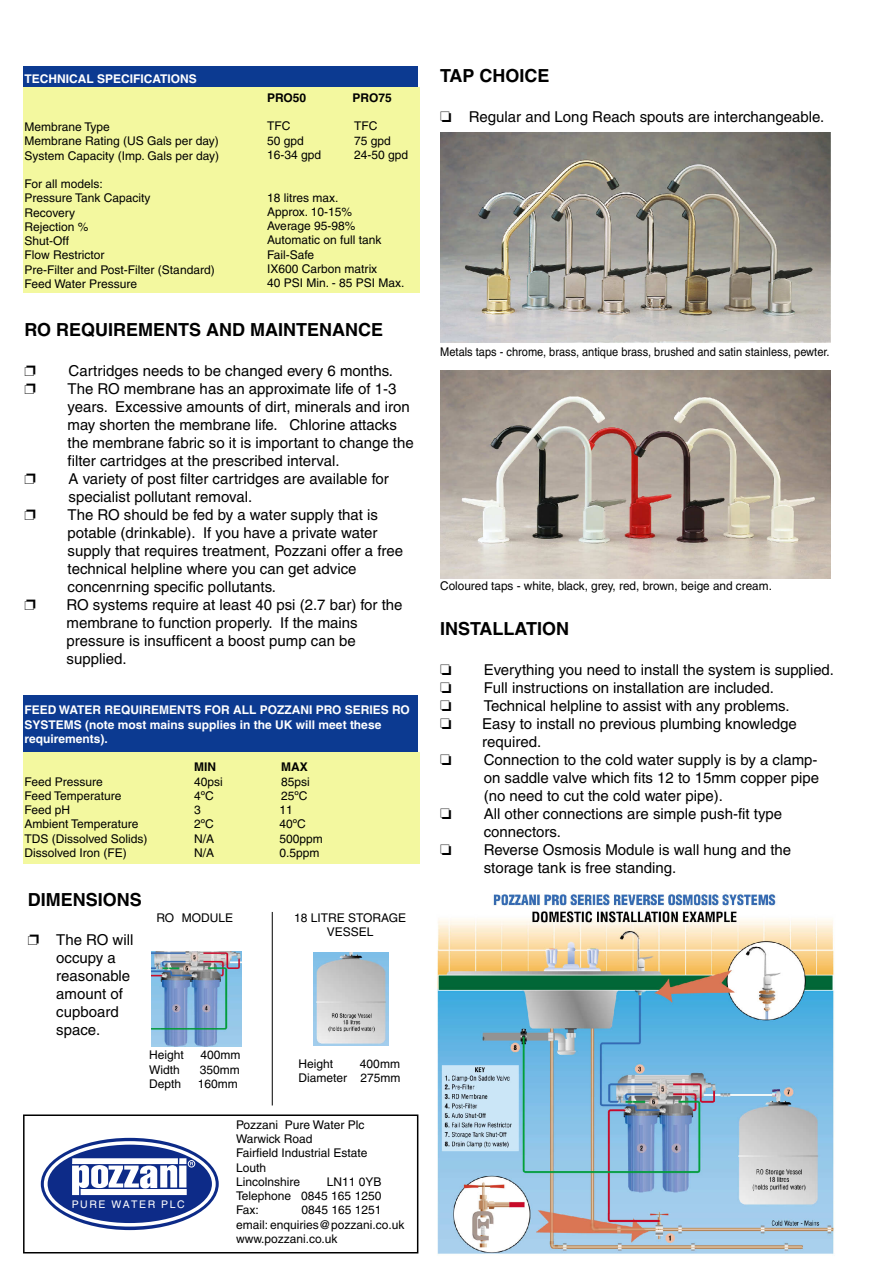
<style>
.page{position:relative;width:893px;height:1263px;background:#fff}
.page>*{position:absolute;margin:0;border:0;box-sizing:border-box;transform-origin:0 0}
.t1{font:700 18px "Helvetica";color:#000}
.t2{font:15px/18px "Helvetica";color:#000}
.t3{font:12px/14.2px "Helvetica";color:#000}
.t4{font:700 12px/14.2px "Helvetica";color:#fff}
.t5{font:12px "Helvetica";color:#000;scale:.92 1}
.t6{font:700 12px "Helvetica";color:#000}
.t7{font:10.5px "Helvetica";letter-spacing:.14em;color:#fff}
</style>
<div class="page">
<div style="left:23px;top:1114px;width:395px;height:139px;border:2px solid #000"></div>
<img style="left:437px;top:894px;width:398px;height:360px">
<div style="left:23px;top:695px;width:395px;height:62px;background:#0c3a91"></div>
<div style="left:23px;top:753px;width:396px;height:111px;background:#f3f89f"></div>
<div style="left:23px;top:66px;width:395px;height:21px;background:#0c3a91"></div>
<div style="left:23px;top:87px;width:396px;height:205px;background:#f3f89f"></div>
<svg style="left:41px;top:1138px;width:178px;height:92px"></svg>
<img style="left:152px;top:951px;width:90px;height:95px">
<img style="left:314px;top:952px;width:74px;height:94px">
<img style="left:440px;top:371px;width:390px;height:207px">
<img style="left:440px;top:132px;width:390px;height:211px">
<p class="t4" style="left:25px;top:73px;width:174px">TECHNICAL SPECIFICATIONS</p>
<p class="t3" style="left:25px;top:121px;width:196px">Membrane Type<br>Membrane Rating (US Gals per day)<br>System Capacity (Imp. Gals per day)</p>
<p class="t3" style="left:25px;top:178px;width:192px">For all models:<br>Pressure Tank Capacity<br>Recovery<br>Rejection %<br>Shut-Off<br>Flow Restrictor<br>Pre-Filter and Post-Filter (Standard)<br>Feed Water Pressure</p>
<p class="t6" style="left:267px;top:93px;width:41px">PRO50</p>
<p class="t6" style="left:353px;top:93px;width:41px">PRO75</p>
<p class="t3" style="left:267px;top:120px;width:25px">TFC</p>
<p class="t3" style="left:354px;top:120px;width:25px">TFC</p>
<p class="t3" style="left:267px;top:134px;width:38px">50 gpd</p>
<p class="t3" style="left:354px;top:134px;width:38px">75 gpd</p>
<p class="t3" style="left:267px;top:149px;width:56px">16-34 gpd</p>
<p class="t3" style="left:354px;top:149px;width:56px">24-50 gpd</p>
<p class="t3" style="left:267px;top:191px;width:139px">18 litres max.<br>Approx. 10-15%<br>Average 95-98%<br>Automatic on full tank<br>Fail-Safe<br>IX600 Carbon matrix<br>40 PSI Min. - 85 PSI Max.</p>
<p class="t1" style="left:25px;top:323px;width:360px">RO REQUIREMENTS AND MAINTENANCE</p>
<p class="t2" style="left:69px;top:363px;width:326px">Cartridges needs to be changed every 6 months.</p>
<p class="t2" style="left:68px;top:381px;width:348px">The RO membrane has an approximate life of 1-3 years. Excessive amounts of dirt, minerals and iron may shorten the membrane life. Chlorine attacks the membrane fabric so it is important to change the filter cartridges at the prescribed interval.</p>
<p class="t2" style="left:69px;top:471px;width:322px">A variety of post filter cartridges are available for specialist pollutant removal.</p>
<p class="t2" style="left:68px;top:507px;width:337px">The RO should be fed by a water supply that is potable (drinkable). If you have a private water supply that requires treatment, Pozzani offer a free technical helpline where you can get advice concenrning specific pollutants.</p>
<p class="t2" style="left:67px;top:597px;width:338px">RO systems require at least 40 psi (2.7 bar) for the membrane to function properly. If the mains pressure is insufficent a boost pump can be supplied.</p>
<p class="t4" style="left:25px;top:704px;width:387px">FEED WATER REQUIREMENTS FOR ALL POZZANI PRO SERIES RO<br>SYSTEMS (note most mains supplies in the UK will meet these requirements).</p>
<p class="t6" style="left:194px;top:763px;width:23px">MIN</p>
<p class="t6" style="left:281px;top:763px;width:28px">MAX</p>
<p class="t3" style="left:25px;top:775px;width:80px">Feed Pressure</p>
<p class="t3" style="left:194px;top:775px;width:30px">40psi</p>
<p class="t3" style="left:281px;top:775px;width:30px">85psi</p>
<p class="t3" style="left:25px;top:790px;width:98px">Feed Temperature</p>
<p class="t3" style="left:194px;top:790px;width:21px">4ºC</p>
<p class="t3" style="left:281px;top:790px;width:28px">25ºC</p>
<p class="t3" style="left:25px;top:804px;width:47px">Feed pH</p>
<p class="t3" style="left:194px;top:804px;width:8px">3</p>
<p class="t3" style="left:280px;top:804px;width:15px">11</p>
<p class="t3" style="left:25px;top:818px;width:115px">Ambient Temperature</p>
<p class="t3" style="left:194px;top:818px;width:21px">2ºC</p>
<p class="t3" style="left:280px;top:818px;width:28px">40ºC</p>
<p class="t3" style="left:25px;top:832px;width:125px">TDS (Dissolved Solids)</p>
<p class="t3" style="left:194px;top:832px;width:22px">N/A</p>
<p class="t3" style="left:280px;top:832px;width:45px">500ppm</p>
<p class="t3" style="left:25px;top:847px;width:104px">Dissolved Iron (FE)</p>
<p class="t3" style="left:194px;top:847px;width:22px">N/A</p>
<p class="t3" style="left:280px;top:847px;width:42px">0.5ppm</p>
<p class="t1" style="left:28px;top:893px;width:116px">DIMENSIONS</p>
<p class="t2" style="left:56px;top:932px;width:79px;text-indent:-28px">❐ The RO will occupy a reasonable amount of cupboard space.</p>
<p class="t3" style="left:157px;top:912px;width:78px">RO MODULE</p>
<p class="t3" style="left:149px;top:1049px;width:36px">Height</p>
<p class="t3" style="left:200px;top:1049px;width:42px">400mm</p>
<p class="t3" style="left:149px;top:1063px;width:32px">Width</p>
<p class="t3" style="left:200px;top:1063px;width:42px">350mm</p>
<p class="t3" style="left:149px;top:1077px;width:34px">Depth</p>
<p class="t3" style="left:198px;top:1077px;width:42px">160mm</p>
<p class="t3" style="left:294px;top:912px;width:113px;text-align:center">18 LITRE STORAGE<br>VESSEL</p>
<p class="t3" style="left:299px;top:1058px;width:36px">Height</p>
<p class="t3" style="left:299px;top:1058px;width:104px;text-align:right">400mm<br>Diameter 275mm</p>
<p class="t7" style="left:72px;top:1200px;width:114px">PURE WATER PLC</p>
<p class="t3" style="left:236px;top:1119px;width:133px">Pozzani Pure Water Plc<br>Warwick Road<br>Fairfield Industrial Estate<br>Louth<br>Lincolnshire</p>
<p class="t3" style="left:236px;top:1176px;width:147px;text-align:justify;text-indent:91px">LN11 0YB Telephone 0845 165 1250<br>Fax:</p>
<p class="t3" style="left:236px;top:1203px;width:170px;text-indent:66px">0845 165 1251 email: enquiries@pozzani.co.uk www.pozzani.co.uk</p>
<p class="t1" style="left:440px;top:69px;width:111px">TAP CHOICE</p>
<p class="t2" style="left:440px;top:109px;width:385px">❏ Regular and Long Reach spouts are interchangeable.</p>
<p class="t5" style="left:440px;top:347px;width:425px">Metals taps - chrome, brass, antique brass, brushed and satin stainless, pewter.</p>
<p class="t3" style="left:440px;top:580px;width:333px">Coloured taps - white, black, grey, red, brown, beige and cream.</p>
<p class="t1" style="left:440px;top:622px;width:130px">INSTALLATION</p>
<p class="t2" style="left:484px;top:662px;width:352px">Everything you need to install the system is supplied.</p>
<p class="t2" style="left:484px;top:680px;width:292px">Full instructions on installation are included.</p>
<p class="t2" style="left:484px;top:698px;width:307px">Technical helpline to assist with any problems.</p>
<p class="t2" style="left:482px;top:716px;width:316px">Easy to install no previous plumbing knowledge required.</p>
<p class="t2" style="left:484px;top:752px;width:337px;text-align:justify">Connection to the cold water supply is by a clamp&shy;on saddle valve which fits 12 to 15mm copper pipe (no need to cut the cold water pipe).</p>
<p class="t2" style="left:484px;top:806px;width:300px">All other connections are simple push-fit type connectors.</p>
<p class="t2" style="left:484px;top:842px;width:309px">Reverse Osmosis Module is wall hung and the storage tank is free standing.</p>
</div>
